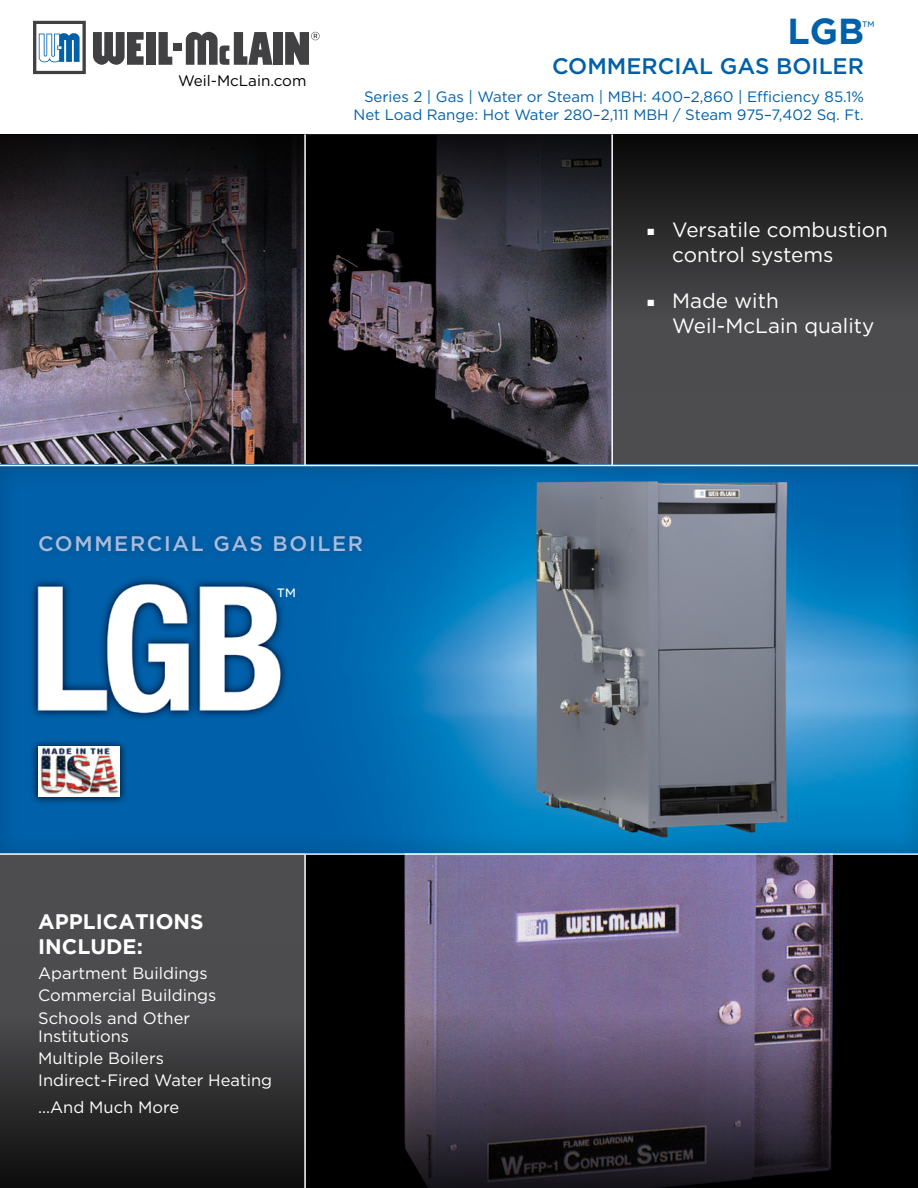
<style>
.page{position:relative;width:918px;height:1188px;background:#fff}
.page>*{position:absolute;margin:0;border:0;box-sizing:border-box;transform-origin:0 0}
.t1{font:700 36px "Gotham";color:#0060a9}
.t2{font:27.9px "Gotham";color:#fff}
.t3{font:500 22.5px "Gotham";color:#0060a9}
.t4{font:700 21px/25.2px "Gotham";color:#fff}
.t5{font:500 21px "Gotham";letter-spacing:.08em;color:#aabcde}
.t6{font:20.7px/24.9px "Gotham";color:#fff}
.t7{font:18px "Gotham";color:#0060a9}
.t8{font:16.5px/22.4px "Gotham";color:#fff}
.t9{font:15.15px "Gotham";color:#000}
.t10{font:15px/18px "Gotham";color:#0060a9;text-align:right}
</style>
<div class="page">
<img style="left:0;top:392px;width:304px;height:73px">
<img style="left:328px;top:392px;width:283px;height:73px">
<div style="left:0;top:854px;width:305px;height:334px;background:#4d4d4f"></div>
<div style="left:613px;top:134px;width:305px;height:332px;background:#4d4d4f"></div>
<div style="left:0;top:133px;width:918px;height:259px;background:#000;opacity:.75"></div>
<svg style="left:33px;top:21px;width:53px;height:53px"></svg>
<svg style="left:93px;top:32px;width:51px;height:33px"></svg>
<div style="left:146px;top:32px;width:10px;height:33px;background:#414042"></div>
<div style="left:274px;top:32px;width:9px;height:33px;background:#414042"></div>
<div style="left:173px;top:43px;width:9px;height:7px;background:#414042"></div>
<svg style="left:159px;top:32px;width:13px;height:33px"></svg>
<svg style="left:186px;top:32px;width:87px;height:33px"></svg>
<svg style="left:285px;top:32px;width:35px;height:33px"></svg>
<div style="left:0;top:465px;width:918px;height:390px;background:#000;opacity:.2"></div>
<div style="left:305px;top:854px;width:613px;height:334px;background:#000"></div>
<img style="left:404px;top:855px;width:428px;height:87px">
<div style="left:0;top:942px;width:918px;height:246px;background:#000;opacity:.75"></div>
<hr style="left:0;top:853px;width:918px;height:2px;background:#fff">
<hr style="left:0;top:465px;width:918px;height:1px;background:#fff">
<hr style="left:304px;top:855px;width:2px;height:333px;background:#fff">
<hr style="left:611px;top:134px;width:2px;height:331px;background:#fff">
<hr style="left:304px;top:134px;width:2px;height:331px;background:#fff">
<div style="left:32px;top:528px;width:337px;height:31px;background:#005ea4"></div>
<div style="left:30px;top:738px;width:98px;height:67px;background:#000;opacity:.75"></div>
<img style="left:38px;top:746px;width:82px;height:51px">
<p class="t9" style="left:178px;top:71px;width:130px">Weil-McLain.com</p>
<h1 class="t1" style="left:788px;top:10px;width:78px">LGB</h1>
<h3 class="t3" style="left:552px;top:51px;width:313px">COMMERCIAL GAS BOILER</h3>
<p class="t10" style="left:354px;top:87px;width:512px">Series 2 | Gas | Water or Steam | MBH: 400–2,860 | Efficiency 85.1%<br>Net Load Range: Hot Water 280–2,111 MBH / Steam 975–7,402 Sq. Ft.</p>
<p class="t7" style="left:862px;top:16px;width:14px">™</p>
<p class="t6" style="left:672px;top:217px;width:217px;text-indent:-25px">■ Versatile combustion control systems</p>
<p class="t6" style="left:672px;top:287px;width:204px;text-indent:-25px">■ Made with<br>Weil-McLain quality</p>
<p class="t5" style="left:38px;top:530px;width:326px">COMMERCIAL GAS BOILER</p>
<h2 class="t2" style="left:277px;top:580px;width:21px">™</h2>
<p class="t4" style="left:38px;top:909px;width:167px">APPLICATIONS<br>INCLUDE:</p>
<p class="t8" style="left:38px;top:962px;width:180px">Apartment Buildings<br>Commercial Buildings<br>Schools and Other</p>
<p class="t8" style="left:38px;top:1024px;width:236px">Institutions<br>Multiple Boilers<br>Indirect-Fired Water Heating</p>
<p class="t8" style="left:38px;top:1096px;width:143px">…And Much More</p>
</div>
